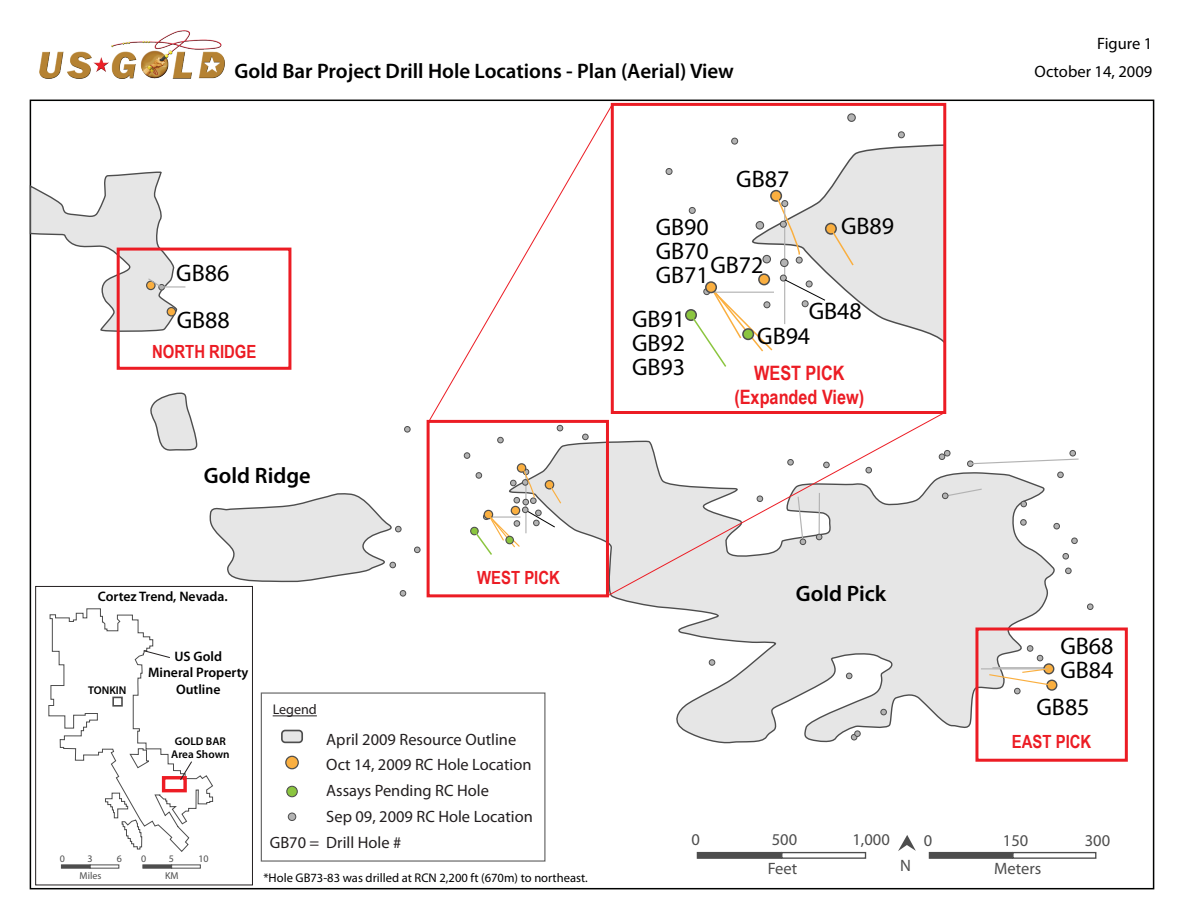
<style>
.page{position:relative;width:1188px;height:918px;background:#fff}
.page>*{position:absolute;margin:0;border:0;box-sizing:border-box;transform-origin:0 0}
.t1{font:24px/24px "Myriad Pro";color:#000}
.t2{font:600 22.35px "Myriad Pro";color:#000}
.t3{font:600 21px "Myriad Pro";color:#000100}
.t4{font:700 19.8px/23.9px "Arial Narrow";color:#ec1c24;text-align:center}
.t5{font:700 18.15px "Arial Narrow";color:#ec1c24}
.t6{font:16.5px/28.2px "Myriad Pro";color:#4d4d4d;text-align:center}
.t7{font:16.5px "Myriad Pro";color:#000100}
.t8{font:16.35px "Myriad Pro";color:#231f20}
.t9{font:14.1px "Myriad Pro";color:#231f20}
.t10{font:600 13.8px/16.5px "Myriad Pro";color:#000;text-align:center}
.t11{font:12.6px "Myriad Pro";color:#000}
.t12{font:600 11.25px/13.5px "Myriad Pro";color:#000;text-align:center}
.t13{font:10.05px/17.5px "Myriad Pro";color:#4d4d4d;text-align:center}
</style>
<div class="page">
<img style="left:39px;top:30px;width:185px;height:48px">
<svg style="left:508px;top:440px;width:548px;height:304px"></svg>
<svg style="left:150px;top:392px;width:48px;height:59px"></svg>
<div style="left:117px;top:248px;width:174px;height:122px;border:3px solid #ec1c24"></div>
<div style="left:427px;top:420px;width:182px;height:177px;border:3px solid #ec1c24"></div>
<div style="left:975px;top:628px;width:153px;height:134px;border:3px solid #ec1c24"></div>
<svg style="left:846px;top:673px;width:6px;height:6px"></svg>
<svg style="left:851px;top:731px;width:9px;height:9px"></svg>
<div style="left:854px;top:731px;width:7px;height:6px;border:1px solid #4d4d4d;border-radius:50%"></div>
<div style="left:880px;top:709px;width:7px;height:6px;border:1px solid #4d4d4d;border-radius:50%"></div>
<div style="left:1027px;top:645px;width:6px;height:7px;border:1px solid #4d4d4d;border-radius:50%"></div>
<svg style="left:1087px;top:604px;width:6px;height:6px"></svg>
<div style="left:1065px;top:568px;width:7px;height:6px;border:1px solid #4d4d4d;border-radius:50%"></div>
<svg style="left:1063px;top:553px;width:6px;height:6px"></svg>
<div style="left:1071px;top:538px;width:7px;height:6px;border:1px solid #4d4d4d;border-radius:50%"></div>
<svg style="left:1054px;top:523px;width:6px;height:6px"></svg>
<div style="left:1020px;top:519px;width:7px;height:7px;border:1px solid #4d4d4d;border-radius:50%"></div>
<svg style="left:1021px;top:501px;width:6px;height:6px"></svg>
<div style="left:967px;top:461px;width:7px;height:6px;border:1px solid #4d4d4d;border-radius:50%"></div>
<svg style="left:946px;top:488px;width:38px;height:38px"></svg>
<svg style="left:946px;top:450px;width:4px;height:10px"></svg>
<div style="left:582px;top:434px;width:7px;height:6px;border:1px solid #4d4d4d;border-radius:50%"></div>
<svg style="left:557px;top:425px;width:6px;height:6px"></svg>
<div style="left:497px;top:437px;width:7px;height:6px;border:1px solid #4d4d4d;border-radius:50%"></div>
<div style="left:464px;top:452px;width:6px;height:7px;border:1px solid #4d4d4d;border-radius:50%"></div>
<div style="left:404px;top:426px;width:7px;height:6px;border:1px solid #4d4d4d;border-radius:50%"></div>
<div style="left:395px;top:526px;width:7px;height:6px;border:1px solid #4d4d4d;border-radius:50%"></div>
<svg style="left:414px;top:547px;width:6px;height:6px"></svg>
<svg style="left:209px;top:493px;width:192px;height:90px"></svg>
<div style="left:400px;top:590px;width:6px;height:7px;border:1px solid #4d4d4d;border-radius:50%"></div>
<div style="left:709px;top:659px;width:6px;height:7px;border:1px solid #4d4d4d;border-radius:50%"></div>
<svg style="left:968px;top:450px;width:111px;height:28px"></svg>
<div style="left:517px;top:463px;width:9px;height:10px;border:1px solid #4d4d4d;border-radius:50%"></div>
<div style="left:1043px;top:663px;width:11px;height:11px;border:1px solid #4d4d4d;border-radius:50%"></div>
<svg style="left:1047px;top:680px;width:10px;height:10px"></svg>
<div style="left:1046px;top:680px;width:11px;height:11px;border:1px solid #4d4d4d;border-radius:50%"></div>
<hr style="left:981px;top:668px;width:68px;height:1px;background:#b3b3b3">
<hr style="left:161px;top:286px;width:24px;height:2px;background:#b3b3b3">
<svg style="left:29px;top:171px;width:149px;height:161px"></svg>
<svg style="left:988px;top:646px;width:65px;height:48px"></svg>
<div style="left:261px;top:692px;width:285px;height:170px;background:#fff;border:1px solid #666"></div>
<hr style="left:273px;top:716px;width:44px;height:1px;background:#231f20">
<div style="left:282px;top:731px;width:20px;height:11px;background:#e6e6e6;border-radius:3px"></div>
<div style="left:281px;top:730px;width:22px;height:13px;border:2px solid #4d4d4d;border-radius:3px"></div>
<div style="left:286px;top:756px;width:12px;height:13px;background:#faaf40;border-radius:50%"></div>
<div style="left:285px;top:756px;width:14px;height:13px;border:1px solid #4d4d4d;border-radius:50%"></div>
<div style="left:287px;top:786px;width:10px;height:11px;background:#8bc53f;border-radius:50%"></div>
<div style="left:286px;top:786px;width:12px;height:11px;border:1px solid #4d4d4d;border-radius:50%"></div>
<div style="left:288px;top:813px;width:8px;height:8px;background:#b3b3b3;border-radius:50%"></div>
<div style="left:288px;top:813px;width:8px;height:8px;border:1px solid #4d4d4d;border-radius:50%"></div>
<svg style="left:61px;top:865px;width:29px;height:4px"></svg>
<svg style="left:90px;top:865px;width:29px;height:4px"></svg>
<svg style="left:143px;top:865px;width:28px;height:4px"></svg>
<svg style="left:171px;top:865px;width:30px;height:4px"></svg>
<div style="left:35px;top:586px;width:218px;height:299px;border:1px solid #231f20"></div>
<svg style="left:48px;top:608px;width:166px;height:244px"></svg>
<svg style="left:898px;top:835px;width:18px;height:16px"></svg>
<div style="left:929px;top:852px;width:84px;height:7px;background:#4d4d4d;border:1px solid #4d4d4d"></div>
<div style="left:1012px;top:852px;width:84px;height:7px;background:#fff;border:1px solid #4d4d4d"></div>
<div style="left:697px;top:852px;width:85px;height:7px;background:#4d4d4d;border:1px solid #4d4d4d"></div>
<div style="left:781px;top:852px;width:85px;height:7px;background:#fff;border:1px solid #4d4d4d"></div>
<div style="left:686px;top:310px;width:10px;height:10px;background:#8bc53f;border-radius:50%"></div>
<div style="left:685px;top:309px;width:12px;height:12px;border:2px solid #4d4d4d;border-radius:50%"></div>
<div style="left:471px;top:527px;width:7px;height:8px;background:#8bc53f;border-radius:50%"></div>
<div style="left:470px;top:527px;width:9px;height:8px;border:1px solid #4d4d4d;border-radius:50%"></div>
<div style="left:898px;top:131px;width:7px;height:7px;border:1px solid #4d4d4d;border-radius:50%"></div>
<div style="left:848px;top:114px;width:7px;height:7px;background:#b3b3b3;border-radius:50%"></div>
<div style="left:847px;top:113px;width:9px;height:9px;border:1px solid #4d4d4d;border-radius:50%"></div>
<svg style="left:666px;top:168px;width:6px;height:6px"></svg>
<div style="left:666px;top:168px;width:6px;height:7px;border:1px solid #4d4d4d;border-radius:50%"></div>
<div style="left:611px;top:103px;width:335px;height:311px;border:3px solid #ec1c24"></div>
<svg style="left:428px;top:103px;width:185px;height:320px"></svg>
<svg style="left:606px;top:411px;width:340px;height:186px"></svg>
<svg style="left:689px;top:132px;width:257px;height:237px"></svg>
<svg style="left:473px;top:467px;width:89px;height:90px"></svg>
<p class="t3" style="left:235px;top:58px;width:501px">Gold Bar Project Drill Hole Locations - Plan (Aerial) View</p>
<h1 class="t1" style="left:176px;top:248px;width:55px;line-height:47.2px">GB86<br>GB88</h1>
<p class="t5" style="left:152px;top:338px;width:106px">NORTH RIDGE</p>
<h2 class="t2" style="left:204px;top:461px;width:108px">Gold Ridge</h2>
<p class="t10" style="left:98px;top:588px;width:131px">Cortez Trend, Nevada.</p>
<p class="t12" style="left:88px;top:683px;width:40px">TONKIN</p>
<p class="t10" style="left:148px;top:648px;width:102px">US Gold<br>Mineral Property<br>Outline</p>
<p class="t5" style="left:477px;top:564px;width:84px">WEST PICK</p>
<h1 class="t1" style="left:736px;top:166px;width:55px">GB87</h1>
<h1 class="t1" style="left:656px;top:215px;width:55px;text-align:justify">GB90<br>GB70<br>GB71</h1>
<h1 class="t1" style="left:710px;top:252px;width:55px">GB72</h1>
<h1 class="t1" style="left:841px;top:213px;width:55px">GB89</h1>
<h1 class="t1" style="left:632px;top:307px;width:55px;text-align:justify">GB91<br>GB92<br>GB93</h1>
<h1 class="t1" style="left:809px;top:298px;width:55px">GB48</h1>
<h1 class="t1" style="left:757px;top:323px;width:55px">GB94</h1>
<p class="t4" style="left:734px;top:360px;width:131px">WEST PICK (Expanded View)</p>
<h2 class="t2" style="left:796px;top:580px;width:92px">Gold Pick</h2>
<p class="t7" style="left:1097px;top:33px;width:57px">Figure 1</p>
<p class="t7" style="left:1035px;top:61px;width:119px">October 14, 2009</p>
<h1 class="t1" style="left:1060px;top:634px;width:55px">GB68<br>GB84</h1>
<p class="t12" style="left:171px;top:734px;width:60px">GOLD BAR<br>Area Shown</p>
<p class="t13" style="left:60px;top:849px;width:7px">0</p>
<p class="t13" style="left:80px;top:849px;width:23px">3<br>Miles</p>
<p class="t13" style="left:117px;top:849px;width:7px">6</p>
<p class="t13" style="left:141px;top:849px;width:7px">0</p>
<p class="t13" style="left:165px;top:849px;width:15px">5<br>KM</p>
<p class="t13" style="left:198px;top:849px;width:12px">10</p>
<p class="t9" style="left:273px;top:701px;width:46px">Legend</p>
<h1 class="t1" style="left:1036px;top:695px;width:55px">GB85</h1>
<p class="t8" style="left:326px;top:729px;width:191px">April 2009 Resource Outline</p>
<p class="t8" style="left:326px;top:755px;width:207px">Oct 14, 2009 RC Hole Location</p>
<p class="t8" style="left:326px;top:781px;width:164px">Assays Pending RC Hole</p>
<p class="t8" style="left:326px;top:807px;width:208px">Sep 09, 2009 RC Hole Location</p>
<p class="t8" style="left:270px;top:832px;width:133px">GB70 = Drill Hole #</p>
<p class="t11" style="left:263px;top:870px;width:326px">*Hole GB73-83 was drilled at RCN 2,200 ft (670m) to northeast.</p>
<p class="t5" style="left:1012px;top:728px;width:81px">EAST PICK</p>
<p class="t6" style="left:691px;top:825px;width:10px">0</p>
<p class="t6" style="left:772px;top:825px;width:27px">500</p>
<p class="t6" style="left:1085px;top:826px;width:27px">300</p>
<p class="t6" style="left:768px;top:854px;width:31px">Feet</p>
<p class="t6" style="left:853px;top:825px;width:39px">1,000</p>
<p class="t6" style="left:924px;top:826px;width:10px">0</p>
<p class="t6" style="left:994px;top:826px;width:49px">150<br>Meters</p>
<p class="t6" style="left:900px;top:851px;width:12px">N</p>
</div>
